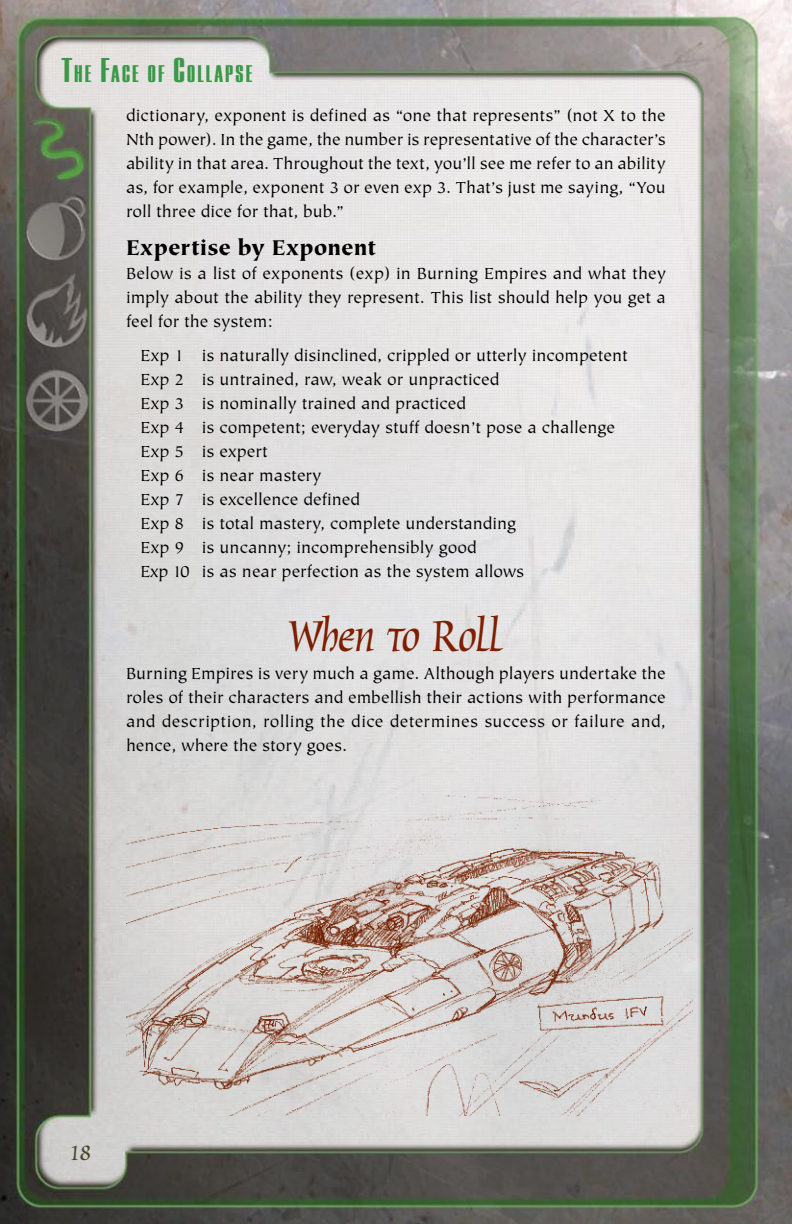
<style>
.page{position:relative;width:792px;height:1224px;background:#fff}
.page>*{position:absolute;margin:0;border:0;box-sizing:border-box;transform-origin:0 0}
.t1{font:50px "Oxford";letter-spacing:-.03em;color:#7e1e00}
.t2{font:800 25.2px "Europa Grotesque";letter-spacing:.085em;color:#3a9849}
.t3{font:900 24px "Tiepolo";color:#000}
.t4{font:24px "Oxford";color:#484428}
.t5{font:18px/24px "Tiepolo";color:#000;text-align:justify}
.s1{font-size:36px}
</style>
<div class="page">
<img style="left:0;top:0;width:792px;height:1224px">
<img style="left:126px;top:782px;width:566px;height:334px">
<h2 class="t2" style="left:62px;top:57px;width:192px"><span class="s1">T</span>HE <span class="s1">F</span>ACE OF <span class="s1">C</span>OLLAPSE</h2>
<p class="t5" style="left:126px;top:104px;width:541px">dictionary, exponent is defined as “one that represents” (not X to the Nth power). In the game, the number is representative of the character’s ability in that area. Throughout the text, you’ll see me refer to an ability as, for example, exponent 3 or even exp 3. That’s just me saying, “You roll three dice for that, bub.”</p>
<h3 class="t3" style="left:126px;top:234px;width:252px">Expertise by Exponent</h3>
<p class="t5" style="left:126px;top:262px;width:542px">Below is a list of exponents (exp) in Burning Empires and what they imply about the ability they represent. This list should help you get a feel for the system:</p>
<p class="t5" style="left:140px;top:344px;width:489px;text-align:left">Exp 1 is naturally disinclined, crippled or utterly incompetent Exp 2 is untrained, raw, weak or unpracticed<br>Exp 3 is nominally trained and practiced<br>Exp 4 is competent; everyday stuff doesn’t pose a challenge Exp 5 is expert<br>Exp 6 is near mastery<br>Exp 7 is excellence defined<br>Exp 8 is total mastery, complete understanding<br>Exp 9 is uncanny; incomprehensibly good<br>Exp 10 is as near perfection as the system allows</p>
<h1 class="t1" style="left:289px;top:609px;width:216px">When to Roll</h1>
<p class="t5" style="left:126px;top:662px;width:541px">Burning Empires is very much a game. Although players undertake the roles of their characters and embellish their actions with performance and description, rolling the dice determines success or failure and, hence, where the story goes.</p>
<h3 class="t4" style="left:69px;top:1140px;width:22px">18</h3>
</div>
